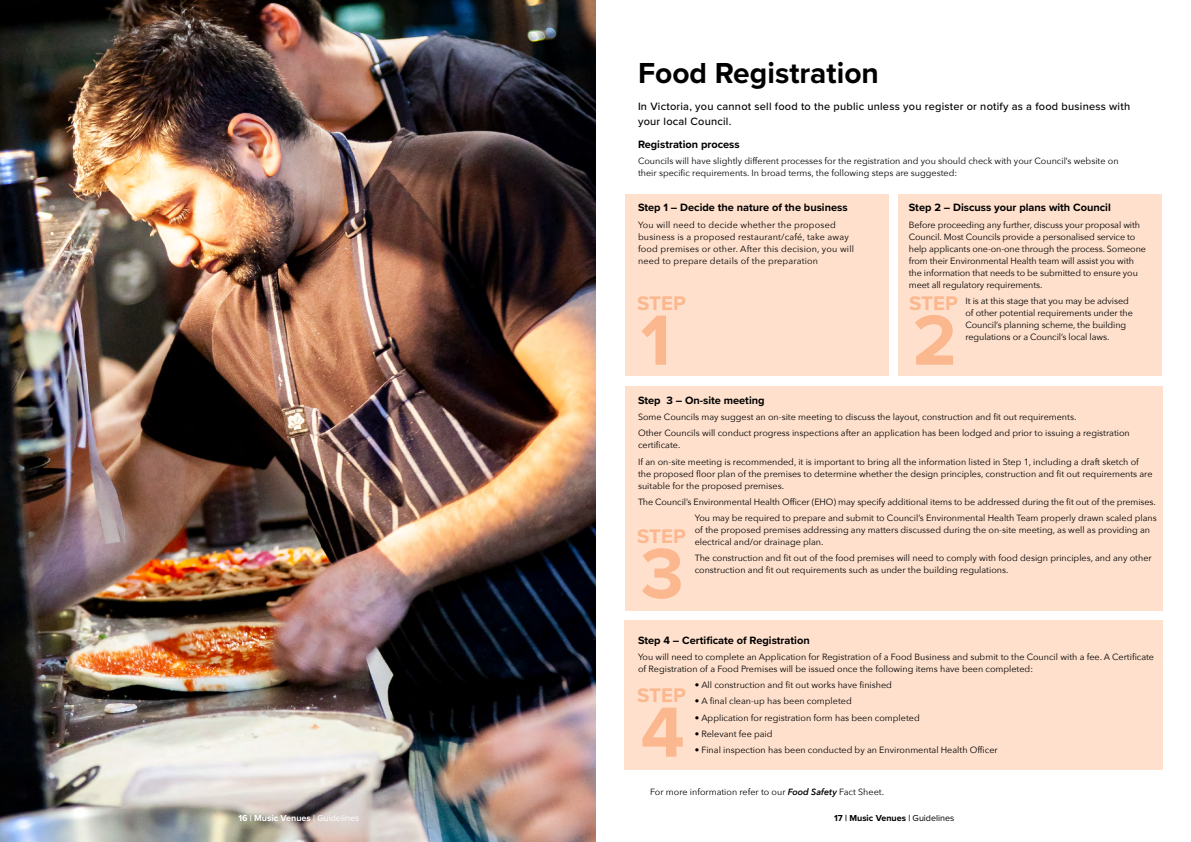
<style>
.page{position:relative;width:1191px;height:842px;background:#fff}
.page>*{position:absolute;margin:0;border:0;box-sizing:border-box;transform-origin:0 0}
.t1{font:700 73.6px "Proxima Nova";color:#fbb78e}
.t2{font:700 30px "Proxima Nova";color:#000}
.t3{font:700 20.4px "Proxima Nova";color:#fbb78e}
.t4{font:700 11px "Proxima Nova";color:#000}
.t5{font:500 11px/15px "Proxima Nova";letter-spacing:.02em;color:#000}
.t6{font:9px/12px "Avenir Next";color:#000}
.t7{font:9px/12px "Avenir Next";letter-spacing:.02em;color:#000}
.t8{font:700 9px "Proxima Nova";color:#fff}
.t9{font:700 9px "Proxima Nova";color:#000}
.s1{font-weight:600;font-style:italic}
.s2{font-weight:600}
.s3{font-weight:400}
</style>
<div class="page">
<div style="left:625px;top:194px;width:263px;height:182px;background:#fee0cc"></div>
<div style="left:625px;top:386px;width:537px;height:224px;background:#fee0cc"></div>
<div style="left:624px;top:620px;width:538px;height:150px;background:#fee0cc"></div>
<div style="left:898px;top:194px;width:264px;height:182px;background:#fee0cc"></div>
<img style="left:0;top:0;width:595px;height:842px">
<h2 class="t2" style="left:638px;top:51px;width:242px">Food Registration</h2>
<p class="t5" style="left:638px;top:98px;width:493px">In Victoria, you cannot sell food to the public unless you register or notify as a food business with your local Council.</p>
<p class="t4" style="left:638px;top:136px;width:103px">Registration process</p>
<p class="t6" style="left:638px;top:154px;width:482px">Councils will have slightly different processes for the registration and you should check with your Council’s website on their specific requirements. In broad terms, the following steps are suggested:</p>
<p class="t4" style="left:638px;top:200px;width:211px">Step 1 – Decide the nature of the business</p>
<p class="t7" style="left:638px;top:218px;width:217px">You will need to decide whether the proposed business is a proposed restaurant/café, take away food premises or other. After this decision, you will need to prepare details of the preparation</p>
<h3 class="t3" style="left:637px;top:288px;width:50px">STEP</h3>
<h1 class="t1" style="left:640px;top:285px;width:32px">1</h1>
<p class="t4" style="left:909px;top:199px;width:203px">Step 2 – Discuss your plans with Council</p>
<p class="t6" style="left:909px;top:218px;width:239px">Before proceeding any further, discuss your proposal with Council. Most Councils provide a personalised service to help applicants one-on-one through the process. Someone from their Environmental Health team will assist you with the information that needs to be submitted to ensure you meet all regulatory requirements.</p>
<p class="t6" style="left:965px;top:294px;width:169px">It is at this stage that you may be advised of other potential requirements under the Council’s planning scheme, the building regulations or a Council’s local laws.</p>
<h3 class="t3" style="left:909px;top:288px;width:50px">STEP</h3>
<h1 class="t1" style="left:912px;top:285px;width:46px">2</h1>
<p class="t4" style="left:638px;top:392px;width:128px">Step 3 – On-site meeting</p>
<p class="t6" style="left:638px;top:408px;width:493px;line-height:16.3px">Some Councils may suggest an on-site meeting to discuss the layout, construction and fit out requirements.<br>Other Councils will conduct progress inspections after an application has been lodged and prior to issuing a registration</p>
<p class="t6" style="left:638px;top:437px;width:502px;line-height:16.3px">certificate.<br>If an on-site meeting is recommended, it is important to bring all the information listed in Step 1, including a draft sketch of</p>
<p class="t6" style="left:638px;top:467px;width:516px">the proposed floor plan of the premises to determine whether the design principles, construction and fit out requirements are suitable for the proposed premises.</p>
<p class="t6" style="left:638px;top:493px;width:520px;line-height:16.3px;text-align:right">The Council’s Environmental Health Officer (EHO) may specify additional items to be addressed during the fit out of the premises.<br>You may be required to prepare and submit to Council’s Environmental Health Team properly drawn scaled plans</p>
<p class="t6" style="left:694px;top:523px;width:457px">of the proposed premises addressing any matters discussed during the on-site meeting, as well as providing an electrical and/or drainage plan.</p>
<p class="t6" style="left:694px;top:552px;width:458px">The construction and fit out of the food premises will need to comply with food design principles, and any other construction and fit out requirements such as under the building regulations.</p>
<h3 class="t3" style="left:637px;top:521px;width:50px">STEP</h3>
<h1 class="t1" style="left:640px;top:519px;width:45px">3</h1>
<p class="t4" style="left:638px;top:632px;width:173px">Step 4 – Certificate of Registration</p>
<p class="t6" style="left:638px;top:650px;width:517px">You will need to complete an Application for Registration of a Food Business and submit to the Council with a fee. A Certificate of Registration of a Food Premises will be issued once the following items have been completed:</p>
<p class="t6" style="left:694px;top:679px;width:199px">• All construction and fit out works have finished</p>
<p class="t6" style="left:694px;top:695px;width:159px">• A final clean-up has been completed</p>
<p class="t6" style="left:694px;top:711px;width:226px">• Application for registration form has been completed</p>
<p class="t6" style="left:694px;top:727px;width:79px">• Relevant fee paid</p>
<p class="t6" style="left:694px;top:744px;width:304px">• Final inspection has been conducted by an Environmental Health Officer</p>
<h3 class="t3" style="left:637px;top:680px;width:50px">STEP</h3>
<h1 class="t1" style="left:640px;top:677px;width:45px">4</h1>
<p class="t6" style="left:650px;top:785px;width:235px">For more information refer to our <span class="s1">Food Safety</span> Fact Sheet.</p>
<p class="t8" style="left:238px;top:811px;width:122px">16 | Music Venues <span class="s2">|</span> <span class="s3">Guidelines</span></p>
<p class="t9" style="left:834px;top:811px;width:122px">17 | Music Venues <span class="s2">|</span> <span class="s3">Guidelines</span></p>
</div>
